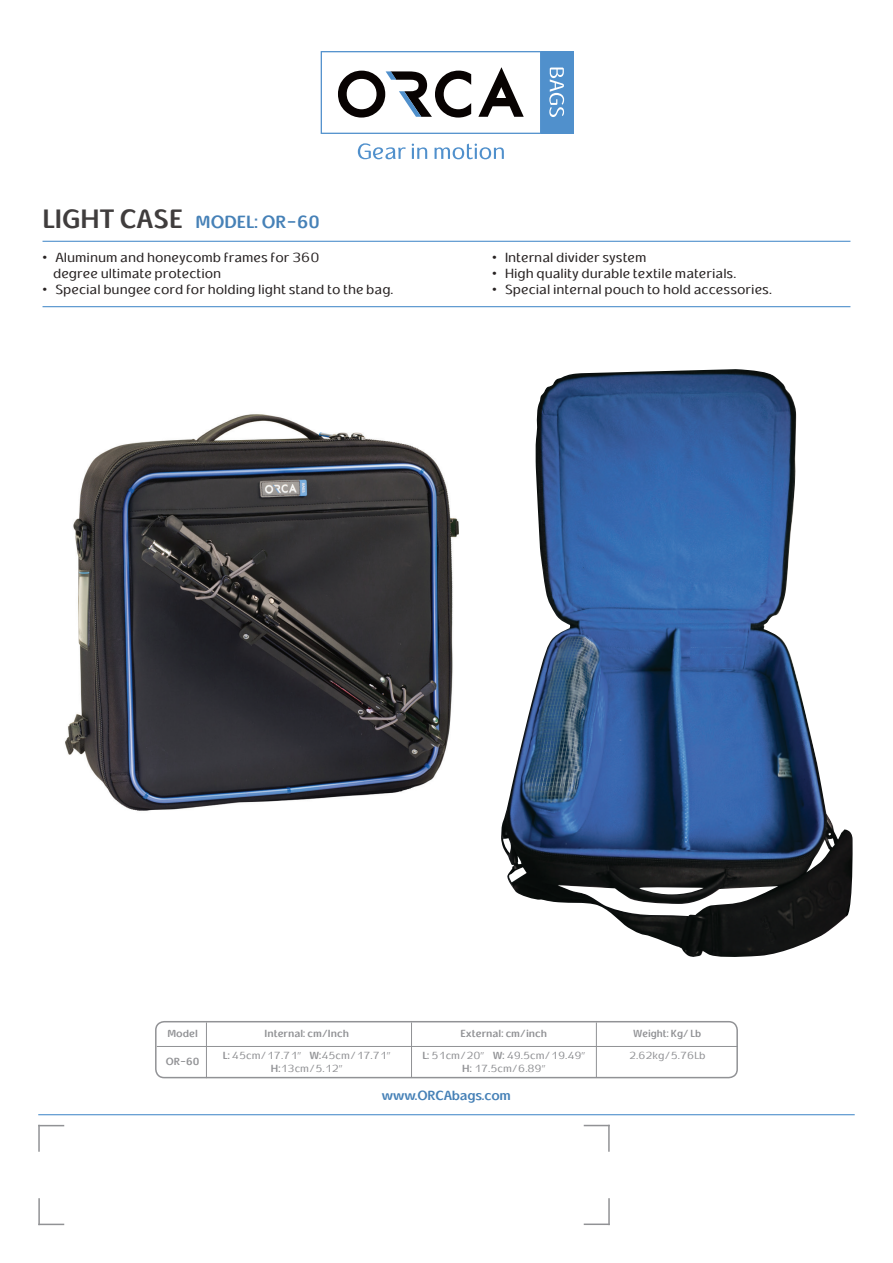
<style>
.page{position:relative;width:893px;height:1263px;background:#fff}
.page>*{position:absolute;margin:0;border:0;box-sizing:border-box;transform-origin:0 0}
.t1{font:700 27px "E Typograph";color:#403d3d}
.t2{font:700 18px "E Typograph";color:#4681b7}
.t3{font:13.5px/16.2px "E Typograph";color:#282323}
.t4{font:700 13.5px "E Typograph";letter-spacing:-.02em;color:#4681b7}
.t5{font:10.5px/12.6px "E Typograph";color:#919295}
.t6{font:700 10.5px "E Typograph";color:#919295}
.t7{font:700 10.5px "E Typograph";color:#919295;scale:.95 1}
.s1{font-weight:700}
</style>
<div class="page">
<svg style="left:358px;top:143px;width:48px;height:16px"></svg>
<svg style="left:412px;top:144px;width:15px;height:15px"></svg>
<svg style="left:435px;top:144px;width:69px;height:15px"></svg>
<div style="left:541px;top:51px;width:32px;height:83px;background:#5090cc"></div>
<svg style="left:549px;top:68px;width:15px;height:49px"></svg>
<svg style="left:321px;top:51px;width:220px;height:83px"></svg>
<hr style="left:43px;top:241px;width:807px;height:1px;background:#5090cc">
<hr style="left:43px;top:306px;width:807px;height:1px;background:#5090cc">
<hr style="left:38px;top:1114px;width:817px;height:1px;background:#5090cc">
<img style="left:65px;top:414px;width:394px;height:397px">
<img style="left:501px;top:369px;width:352px;height:588px">
<hr style="left:157px;top:1046px;width:581px;height:1px;background:#919295">
<hr style="left:206px;top:1022px;width:1px;height:56px;background:#919295">
<hr style="left:411px;top:1022px;width:1px;height:55px;background:#919295">
<hr style="left:596px;top:1022px;width:1px;height:55px;background:#919295">
<hr style="left:38px;top:1198px;width:2px;height:27px;background:#919295">
<hr style="left:38px;top:1223px;width:26px;height:2px;background:#919295">
<hr style="left:608px;top:1125px;width:2px;height:27px;background:#919295">
<svg style="left:584px;top:1125px;width:24px;height:1px"></svg>
<svg style="left:40px;top:1125px;width:24px;height:1px"></svg>
<hr style="left:38px;top:1125px;width:2px;height:27px;background:#919295">
<hr style="left:584px;top:1223px;width:26px;height:2px;background:#919295">
<hr style="left:608px;top:1198px;width:2px;height:27px;background:#919295">
<div style="left:155px;top:1021px;width:583px;height:57px;border:2px solid #919295;border-radius:9px"></div>
<h1 class="t1" style="left:43px;top:200px;width:142px">LIGHT CASE</h1>
<p class="t3" style="left:55px;top:249px;width:266px">Aluminum and honeycomb frames for 360</p>
<h2 class="t2" style="left:196px;top:209px;width:126px">MODEL: OR-60</h2>
<p class="t3" style="left:43px;top:249px;width:6px">•</p>
<p class="t3" style="left:53px;top:265px;width:342px">degree ultimate protection<br>Special bungee cord for holding light stand to the bag.</p>
<p class="t3" style="left:43px;top:281px;width:6px">•</p>
<p class="t3" style="left:492px;top:249px;width:6px">•</p>
<p class="t3" style="left:505px;top:249px;width:143px">Internal divider system</p>
<p class="t3" style="left:492px;top:265px;width:6px">•</p>
<p class="t3" style="left:505px;top:265px;width:233px">High quality durable textile materials.</p>
<p class="t3" style="left:492px;top:281px;width:6px">•</p>
<p class="t3" style="left:505px;top:281px;width:268px">Special internal pouch to hold accessories.</p>
<p class="t6" style="left:167px;top:1026px;width:32px">Model</p>
<p class="t6" style="left:265px;top:1026px;width:86px">Internal: cm/Inch</p>
<p class="t6" style="left:460px;top:1026px;width:88px">External: cm/inch</p>
<p class="t7" style="left:633px;top:1026px;width:73px">Weight: Kg/ Lb</p>
<p class="t6" style="left:166px;top:1054px;width:35px">OR-60</p>
<p class="t5" style="left:271px;top:1049px;width:73px;text-indent:-48px"><span class="s1">:L</span> 45cm/17.71”<br><span class="s1">H:</span>13cm/5.12“</p>
<p class="t5" style="left:493px;top:1049px;width:94px"><span class="s1">W:</span> 49.5cm/19.49“</p>
<p class="t5" style="left:422px;top:1049px;width:63px"><span class="s1">:L</span> 51cm/20”</p>
<p class="t5" style="left:629px;top:1049px;width:78px">2.62kg/5.76Lb</p>
<p class="t5" style="left:310px;top:1049px;width:83px"><span class="s1">W:</span>45cm/17.71“</p>
<p class="t5" style="left:462px;top:1062px;width:85px"><span class="s1">H:</span> 17.5cm/6.89”</p>
<p class="t4" style="left:382px;top:1086px;width:131px">www.ORCAbags.com</p>
</div>
